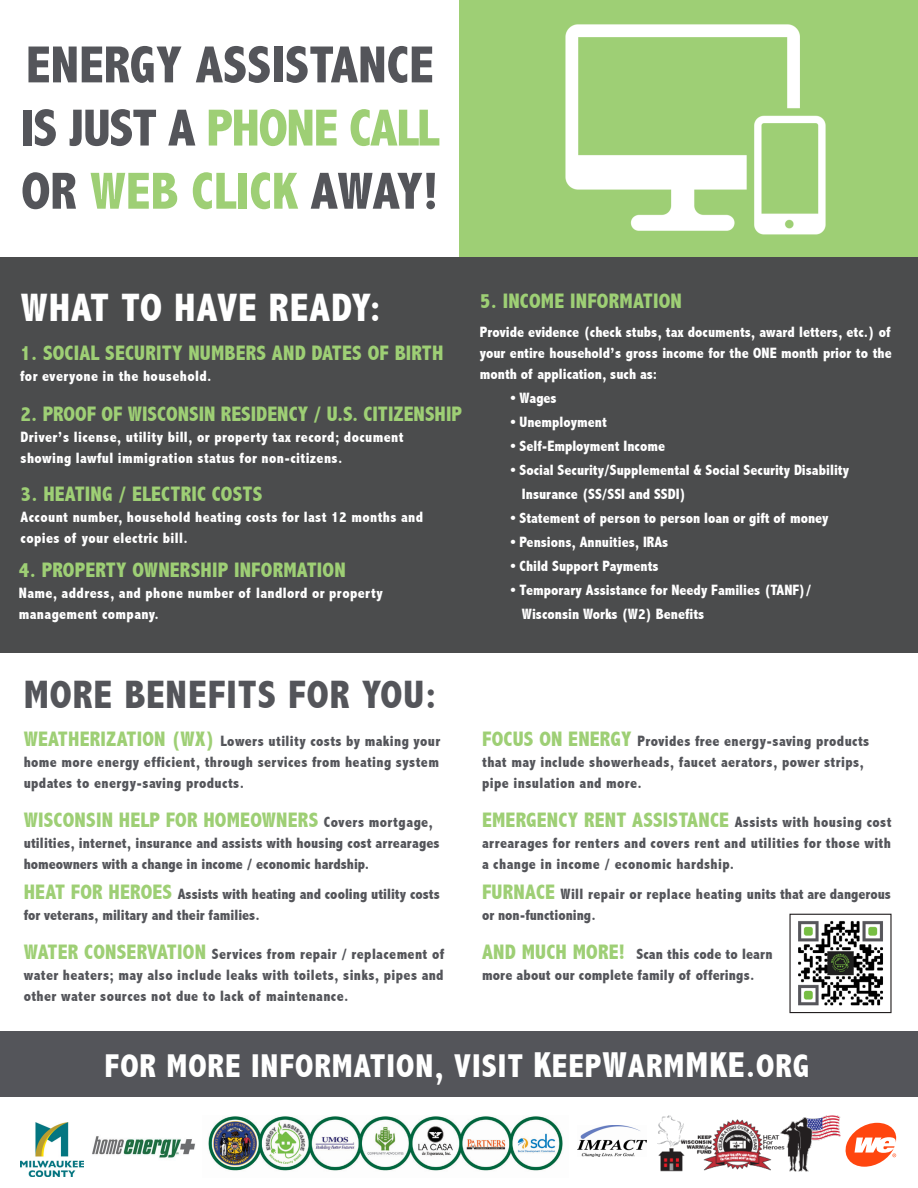
<style>
.page{position:relative;width:918px;height:1188px;background:#fff}
.page>*{position:absolute;margin:0;border:0;box-sizing:border-box;transform-origin:0 0}
.t1{font:800 condensed 52.65px "Abadi";color:#54555a}
.t2{font:800 condensed 52.65px "Abadi";letter-spacing:-.025em;color:#9ecf75}
.t3{font:800 condensed 52.65px "Abadi";color:#9ecf75}
.t4{font:800 condensed 39.75px "Abadi";letter-spacing:.025em;color:#54555a}
.t5{font:800 condensed 39.75px "Abadi";letter-spacing:.025em;color:#fff}
.t6{font:800 condensed 33px "Abadi";letter-spacing:.03em;color:#fff}
.t7{font:800 condensed 21px "Abadi";letter-spacing:.01em;color:#9ecf75}
.t8{font:800 condensed 15px/21px "Abadi";letter-spacing:.025em;color:#54555a}
.t9{font:800 condensed 15px/21px "Abadi";color:#fff;text-align:justify}
.t10{font:800 condensed 15px "Abadi";letter-spacing:.025em;color:#fff}
.t11{font:800 condensed 15px/21px "Abadi";color:#54555a}
.s1{color:#54555a}
.s2{font-size:21px;color:#9ecf75}
.s3{font-size:15px;color:#54555a}
.s4{font-size:36px}
</style>
<div class="page">
<div style="left:459px;top:0;width:459px;height:266px;background:#9ecf75"></div>
<img style="left:208px;top:1116px;width:355px;height:55px">
<img style="left:21px;top:1123px;width:63px;height:54px">
<img style="left:577px;top:1125px;width:69px;height:31px">
<svg style="left:846px;top:1123px;width:50px;height:44px"></svg>
<div style="left:0;top:257px;width:918px;height:395px;background:#4b4c4d"></div>
<img style="left:92px;top:1136px;width:103px;height:22px">
<img style="left:657px;top:1115px;width:184px;height:57px">
<div style="left:0;top:1031px;width:918px;height:66px;background:#54555a"></div>
<div style="left:789px;top:914px;width:103px;height:99px;border:1px solid #231f20"></div>
<img style="left:798px;top:920px;width:85px;height:86px">
<img style="left:565px;top:24px;width:261px;height:211px">
<p class="t1" style="left:26px;top:34px;width:409px">ENERGY ASSISTANCE</p>
<p class="t2" style="left:21px;top:97px;width:420px"><span class="s1">IS JUST A</span> PHONE CALL</p>
<p class="t3" style="left:21px;top:161px;width:419px"><span class="s1">OR</span> WEB CLICK <span class="s1">AWAY!</span></p>
<p class="t5" style="left:21px;top:285px;width:362px">WHAT TO HAVE READY:</p>
<p class="t7" style="left:20px;top:341px;width:425px">1. SOCIAL SECURITY NUMBERS AND DATES OF BIRTH</p>
<p class="t10" style="left:20px;top:367px;width:193px">for everyone in the household.</p>
<p class="t7" style="left:21px;top:402px;width:443px">2. PROOF OF WISCONSIN RESIDENCY / U.S. CITIZENSHIP</p>
<p class="t10" style="left:21px;top:428px;width:385px">Driver’s license, utility bill, or property tax record; document</p>
<p class="t10" style="left:21px;top:449px;width:323px">showing lawful immigration status for non-citizens.</p>
<p class="t7" style="left:21px;top:481px;width:243px">3. HEATING / ELECTRIC COSTS</p>
<p class="t10" style="left:21px;top:508px;width:404px">Account number, household heating costs for last 12 months and</p>
<p class="t10" style="left:21px;top:529px;width:169px">copies of your electric bill.</p>
<p class="t7" style="left:19px;top:558px;width:328px">4. PROPERTY OWNERSHIP INFORMATION</p>
<p class="t10" style="left:19px;top:585px;width:365px">Name, address, and phone number of landlord or property</p>
<p class="t10" style="left:19px;top:606px;width:142px">management company.</p>
<p class="t7" style="left:480px;top:289px;width:203px">5. INCOME INFORMATION</p>
<p class="t9" style="left:480px;top:321px;width:413px">Provide evidence (check stubs, tax documents, award letters, etc.) of your entire household’s gross income for the ONE month prior to the month of application, such as:</p>
<p class="t9" style="left:510px;top:387px;width:48px">• Wages</p>
<p class="t9" style="left:510px;top:411px;width:98px">• Unemployment</p>
<p class="t9" style="left:510px;top:435px;width:156px">• Self-Employment Income</p>
<p class="t9" style="left:510px;top:459px;width:340px">• Social Security/Supplemental &amp; Social Security Disability</p>
<p class="t9" style="left:522px;top:483px;width:166px">Insurance (SS/SSI and SSDI)</p>
<p class="t9" style="left:510px;top:507px;width:320px">• Statement of person to person loan or gift of money</p>
<p class="t9" style="left:510px;top:531px;width:159px">• Pensions, Annuities, IRAs</p>
<p class="t9" style="left:510px;top:555px;width:150px">• Child Support Payments</p>
<p class="t9" style="left:510px;top:579px;width:302px">• Temporary Assistance for Needy Families (TANF)/</p>
<p class="t9" style="left:522px;top:603px;width:184px">Wisconsin Works (W2) Benefits</p>
<p class="t4" style="left:24px;top:671px;width:415px">MORE BENEFITS FOR YOU:</p>
<p class="t8" style="left:24px;top:731px;width:418px"><span class="s2">WEATHERIZATION (WX)</span> Lowers utility costs by making your home more energy efficient, through services from heating system</p>
<p class="t8" style="left:24px;top:773px;width:222px">updates to energy-saving products.</p>
<p class="t7" style="left:24px;top:808px;width:411px">WISCONSIN HELP FOR HOMEOWNERS <span class="s3">Covers mortgage,</span></p>
<p class="t8" style="left:24px;top:833px;width:417px">utilities, internet, insurance and assists with housing cost arrearages homeowners with a change in income / economic hardship.</p>
<p class="t11" style="left:24px;top:884px;width:418px"><span class="s2">HEAT FOR HEROES</span> Assists with heating and cooling utility costs for veterans, military and their families.</p>
<p class="t8" style="left:24px;top:943px;width:422px;text-align:justify"><span class="s2">WATER CONSERVATION</span> Services from repair / replacement of water heaters; may also include leaks with toilets, sinks, pipes and other water sources not due to lack of maintenance.</p>
<p class="t8" style="left:482px;top:731px;width:389px"><span class="s2">FOCUS ON ENERGY</span> Provides free energy-saving products that may include showerheads, faucet aerators, power strips,</p>
<p class="t8" style="left:482px;top:773px;width:161px">pipe insulation and more.</p>
<p class="t7" style="left:482px;top:808px;width:411px">EMERGENCY RENT ASSISTANCE <span class="s3">Assists with housing cost</span></p>
<p class="t8" style="left:482px;top:833px;width:410px">arrearages for renters and covers rent and utilities for those with</p>
<p class="t8" style="left:482px;top:854px;width:254px">a change in income / economic hardship.</p>
<p class="t11" style="left:482px;top:884px;width:411px"><span class="s2">FURNACE</span> Will repair or replace heating units that are dangerous or non-functioning.</p>
<p class="t8" style="left:482px;top:943px;width:292px"><span class="s2">AND MUCH MORE!</span> Scan this code to learn more about our complete family of offerings.</p>
<p class="t6" style="left:105px;top:1047px;width:706px">FOR MORE INFORMATION, VISIT <span class="s4">K</span>EEP<span class="s4">W</span>ARM<span class="s4">MKE</span>.ORG</p>
</div>
